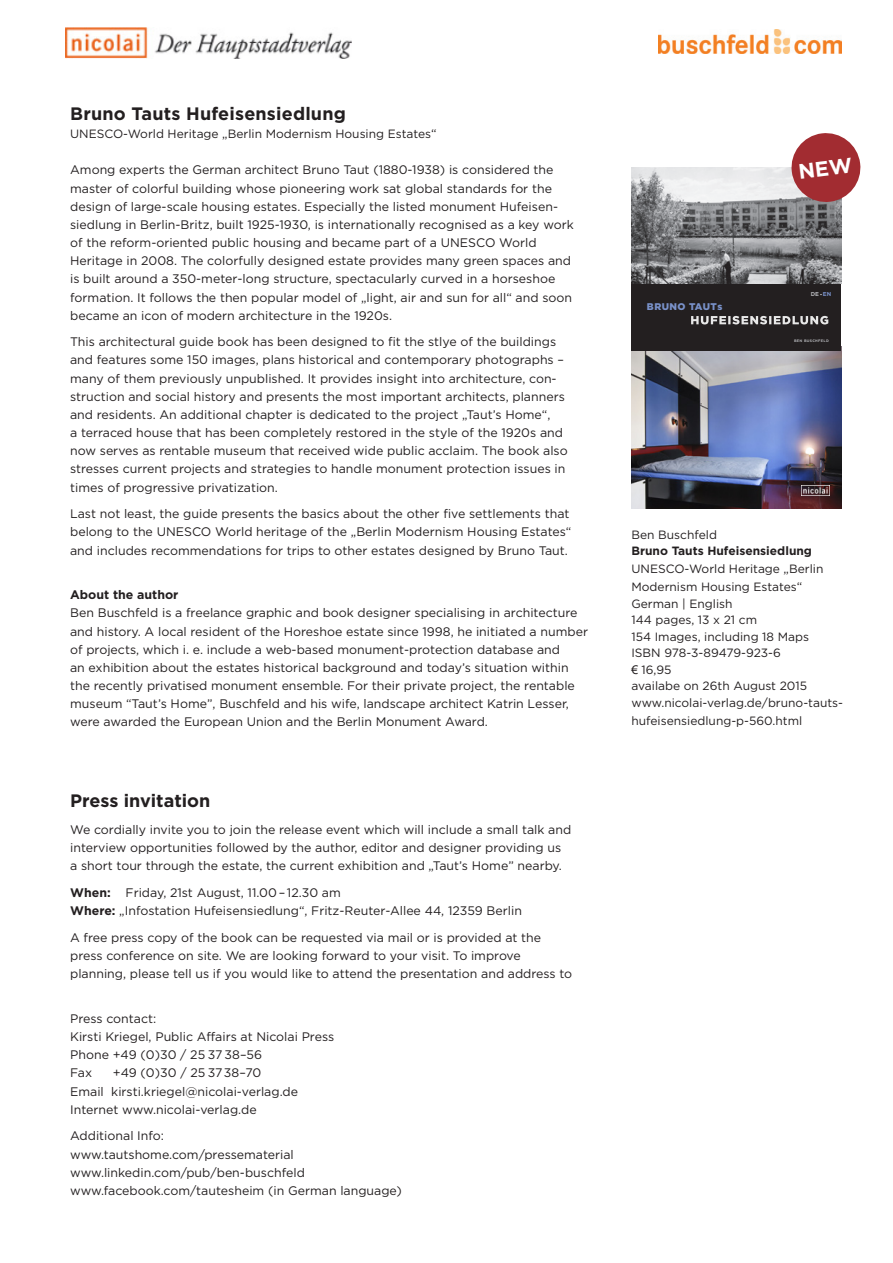
<style>
.page{position:relative;width:893px;height:1263px;background:#fff}
.page>*{position:absolute;margin:0;border:0;box-sizing:border-box;transform-origin:0 0}
.t1{font:700 18px "Gotham";letter-spacing:.01em;color:#231f20}
.t2{font:12.3px/18.1px "Gotham";color:#231f20}
.t3{font:12px/18.1px "Gotham";color:#231f20}
.t4{font:900 9.75px "Gotham";letter-spacing:.04em;color:#7991c9}
.t5{font:700 5.7px "Gotham";color:#b2b3b7}
.t6{font:700 3.6px "Gotham";letter-spacing:.085em;color:#b2b3b7}
.s1{font-size:12.3px}
.s2{font-weight:700}
.s3{font-size:4.05px;color:#fff}
.s4{color:#7991c9}
.s5{font-family:"Arial"}
</style>
<div class="page">
<img style="left:631px;top:351px;width:210px;height:158px">
<div style="left:631px;top:284px;width:210px;height:67px;background:#231f20"></div>
<img style="left:631px;top:168px;width:210px;height:116px">
<svg style="left:691px;top:316px;width:137px;height:8px"></svg>
<img style="left:801px;top:485px;width:29px;height:10px">
<img style="left:66px;top:28px;width:286px;height:31px">
<img style="left:658px;top:30px;width:183px;height:24px">
<svg style="left:789px;top:133px;width:72px;height:71px"></svg>
<p class="t1" style="left:70px;top:103px;width:277px">Bruno Tauts Hufeisensiedlung</p>
<p class="t3" style="left:70px;top:125px;width:368px">UNESCO-World Heritage <span class="s1">„</span>Berlin Modernism Housing Estates<span class="s1">“</span></p>
<p class="t2" style="left:70px;top:161px;width:505px">Among experts the German architect Bruno Taut (1880-1938) is considered the master of colorful building whose pioneering work sat global standards for the design of large-scale housing estates. Especially the listed monument Hufeisen&shy;siedlung in Berlin-Britz, built 1925-1930, is internationally recognised as a key work of the reform-oriented public housing and became part of a UNESCO World Heritage in 2008. The colorfully designed estate provides many green spaces and is built around a 350-meter-long structure, spectacularly curved in a horseshoe formation. It follows the then popular model of „light, air and sun for all“ and soon became an icon of modern architecture in the 1920s.</p>
<p class="t2" style="left:70px;top:333px;width:499px">This architectural guide book has been designed to fit the stlye of the buildings and features some 150 images, plans historical and contemporary photographs – many of them previously unpublished. It provides insight into architecture, con&shy;struction and social history and presents the most important architects, planners and residents. An additional chapter is dedicated to the project „Taut’s Home“,<br>a terraced house that has been completely restored in the style of the 1920s and now serves as rentable museum that received wide public acclaim. The book also stresses current projects and strategies to handle monument protection issues in times of progressive privatization.</p>
<p class="t2" style="left:70px;top:504px;width:503px">Last not least, the guide presents the basics about the other five settlements that belong to the UNESCO World heritage of the „Berlin Modernism Housing Estates“ and includes recommendations for trips to other estates designed by Bruno Taut.</p>
<p class="t2" style="left:70px;top:586px;width:519px"><span class="s2">About the author<br></span>Ben Buschfeld is a freelance graphic and book designer specialising in architecture and history. A local resident of the Horeshoe estate since 1998, he initiated a number of projects, which i. e. include a web-based monument-protection database and<br>an exhibition about the estates historical background and today’s situation within the recently privatised monument ensemble. For their private project, the rentable museum “Taut’s Home”, Buschfeld and his wife, landscape architect Katrin Lesser, were awarded the European Union and the Berlin Monument Award.</p>
<p class="t1" style="left:70px;top:791px;width:142px">Press invitation</p>
<p class="t2" style="left:70px;top:820px;width:503px">We cordially invite you to join the release event which will include a small talk and interview opportunities followed by the author, editor and designer providing us a short tour through the estate, the current exhibition and „Taut’s Home” nearby.</p>
<p class="t2" style="left:70px;top:883px;width:453px"><span class="s2">When:</span> Friday, 21st August, 11.00 – 12.30 am<br><span class="s2">Where:</span> „Infostation Hufeisensiedlung“, Fritz-Reuter-Allee 44, 12359 Berlin</p>
<p class="t2" style="left:70px;top:928px;width:504px">A free press copy of the book can be requested via mail or is provided at the press conference on site. We are looking forward to your visit. To improve planning, please tell us if you would like to attend the presentation and address to</p>
<p class="t2" style="left:70px;top:1009px;width:266px">Press contact:<br>Kirsti Kriegel, Public Affairs at Nicolai Press<br>Phone +49 (0)30 / 25 37 38–56<br>Fax</p>
<p class="t2" style="left:70px;top:1064px;width:229px;text-indent:43px">+49 (0)30 / 25 37 38–70<br>Email kirsti.kriegel@nicolai-verlag.de<br>Internet www.nicolai-verlag.de</p>
<p class="t2" style="left:70px;top:1127px;width:333px">Additional Info:<br>www.tautshome.com/pressematerial www.linkedin.com/pub/ben-buschfeld www.facebook.com/tautesheim (in German language)</p>
<p class="t4" style="left:647px;top:301px;width:77px">BRUNO TAUTs</p>
<p class="t5" style="left:811px;top:291px;width:22px">DE <span class="s3">•</span><span class="s4">EN</span></p>
<p class="t6" style="left:794px;top:339px;width:36px">BEN BUSCHFELD</p>
<p class="t3" style="left:631px;top:525px;width:87px">Ben Buschfeld</p>
<p class="t3" style="left:631px;top:541px;width:193px"><span class="s2">Bruno Tauts Hufeisensiedlung<br></span>UNESCO-World Heritage <span class="s1">„</span>Berlin<br>Modernism Housing Estates<span class="s1">“</span></p>
<p class="t3" style="left:631px;top:594px;width:103px">German | English</p>
<p class="t3" style="left:631px;top:611px;width:127px">144 pages, 13 x 21 cm</p>
<p class="t3" style="left:631px;top:627px;width:179px">154 Images, including 18 Maps</p>
<p class="t3" style="left:631px;top:644px;width:151px">ISBN 978-3-89479-923-6</p>
<p class="t3" style="left:631px;top:660px;width:42px"><span class="s5">€</span> 16,95</p>
<p class="t3" style="left:631px;top:677px;width:177px">availabe on 26th August 2015</p>
<p class="t3" style="left:631px;top:693px;width:213px">www.nicolai-verlag.de/bruno-tauts&shy;hufeisensiedlung-p-560.html</p>
</div>
